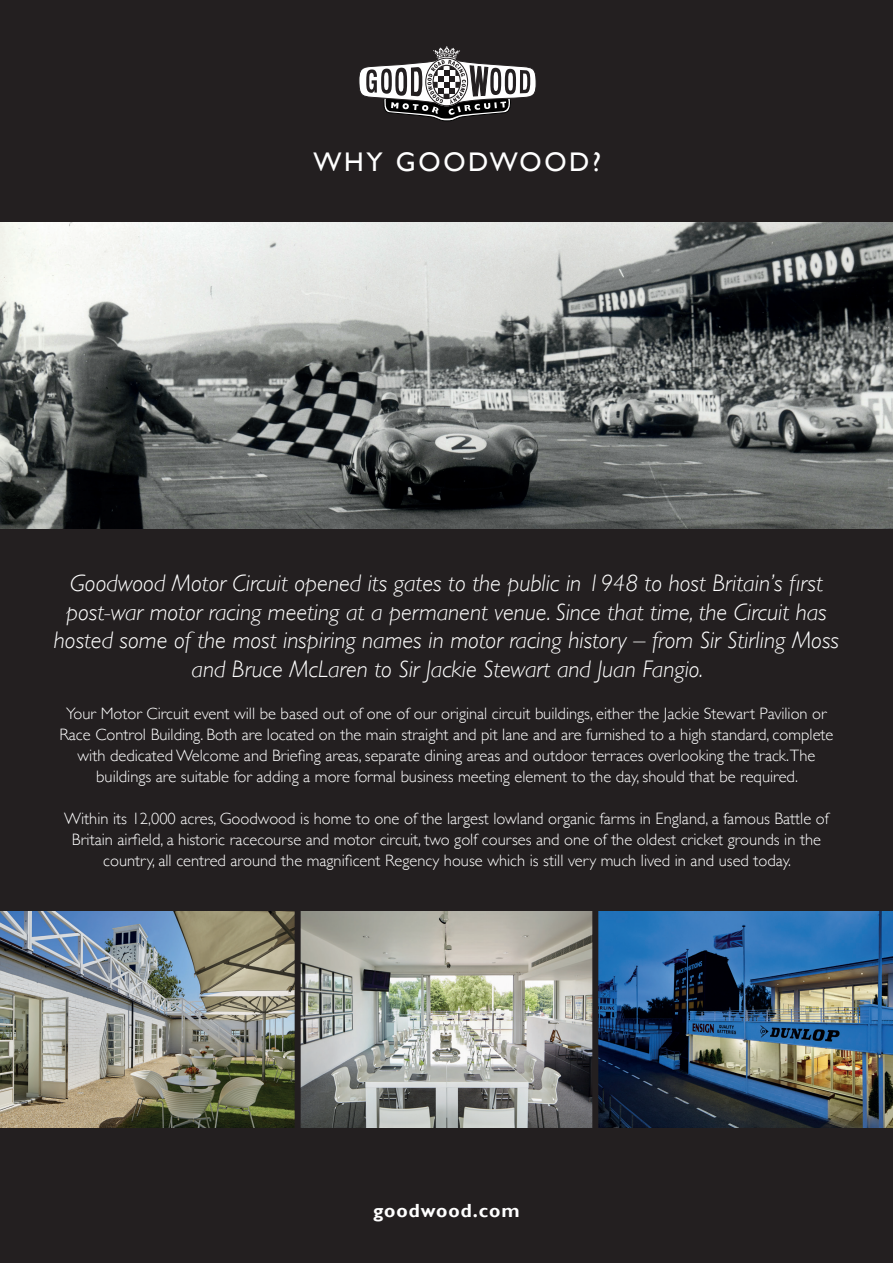
<style>
.page{position:relative;width:893px;height:1263px;background:#231f20}
.page>*{position:absolute;margin:0;border:0;box-sizing:border-box;transform-origin:0 0}
.t1{font:27px "Gill Sans";letter-spacing:.1em;color:#fff}
.t2{font:italic 300 24px/28.5px "Gill Sans";color:#fff;text-align:center}
.t3{font:700 19.05px "Gill Sans";letter-spacing:.05em;color:#fff}
.t4{font:300 16.5px/21px "Gill Sans";color:#fff;text-align:center}
</style>
<div class="page">
<svg style="left:359px;top:46px;width:177px;height:75px"></svg>
<img style="left:0;top:223px;width:893px;height:305px">
<img style="left:0;top:912px;width:893px;height:215px">
<div style="left:295px;top:895px;width:6px;height:249px;background:#231f20"></div>
<div style="left:592px;top:895px;width:6px;height:249px;background:#231f20"></div>
<h1 class="t1" style="left:313px;top:146px;width:289px">WHY GOODWOOD?</h1>
<p class="t2" style="left:54px;top:569px;width:786px">Goodwood Motor Circuit opened its gates to the public in 1948 to host Britain’s first post-war motor racing meeting at a permanent venue. Since that time, the Circuit has hosted some of the most inspiring names in motor racing history – from Sir Stirling Moss and Bruce McLaren to Sir Jackie Stewart and Juan Fangio.</p>
<p class="t4" style="left:59px;top:702px;width:775px">Your Motor Circuit event will be based out of one of our original circuit buildings, either the Jackie Stewart Pavilion or Race Control Building. Both are located on the main straight and pit lane and are furnished to a high standard, complete with dedicated Welcome and Briefing areas, separate dining areas and outdoor terraces overlooking the track.The buildings are suitable for adding a more formal business meeting element to the day, should that be required.</p>
<p class="t4" style="left:64px;top:807px;width:766px">Within its 12,000 acres, Goodwood is home to one of the largest lowland organic farms in England, a famous Battle of<br>Britain airfield, a historic racecourse and motor circuit, two golf courses and one of the oldest cricket grounds in the country, all centred around the magnificent Regency house which is still very much lived in and used today.</p>
<p class="t3" style="left:373px;top:1199px;width:148px">goodwood.com</p>
</div>
